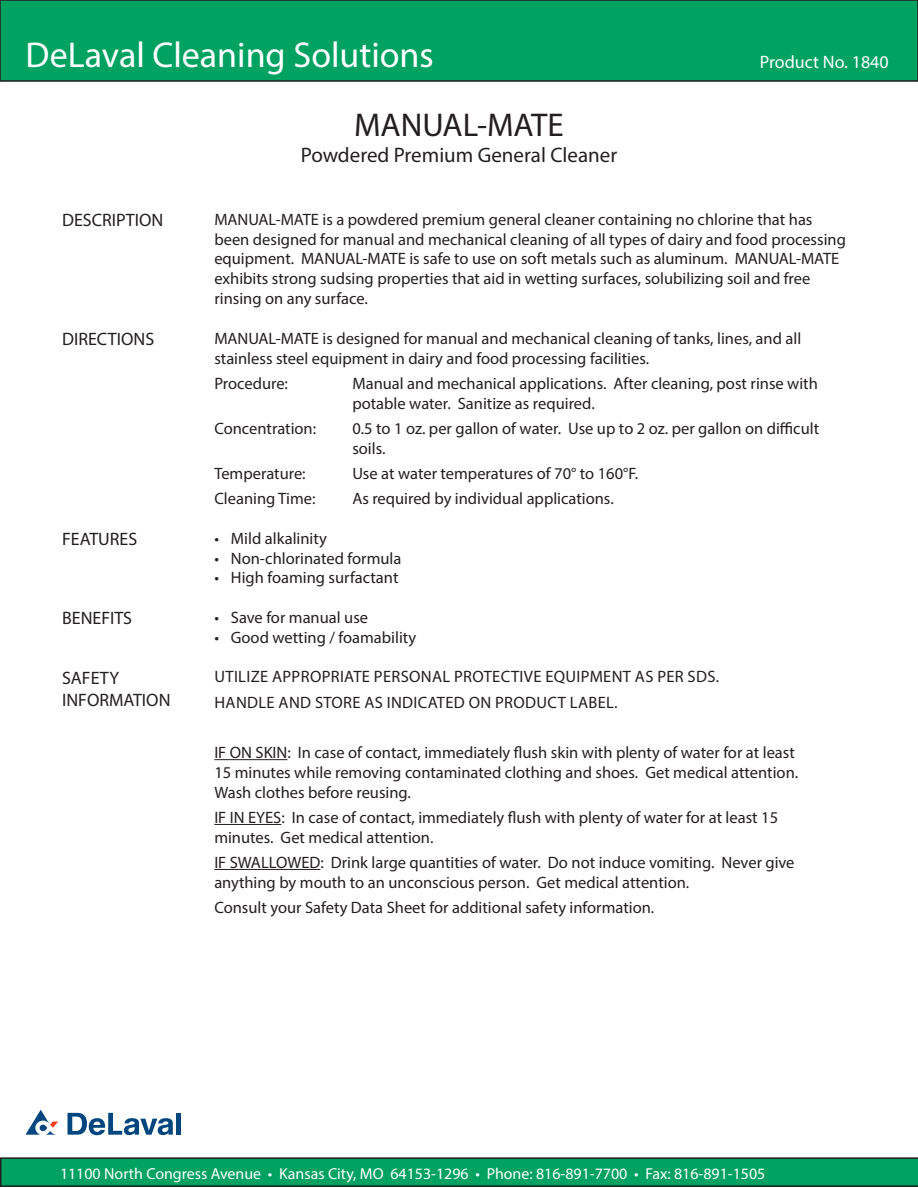
<style>
.page{position:relative;width:918px;height:1188px;background:#fff}
.page>*{position:absolute;margin:0;border:0;box-sizing:border-box;transform-origin:0 0}
.t1{font:36px "Myriad Pro";color:#fff}
.t2{font:33px "Myriad Pro";letter-spacing:-.005em;color:#231f20}
.t3{font:21px "Myriad Pro";color:#231f20}
.t4{font:18px "Myriad Pro";color:#231f20}
.t5{font:18px "Myriad Pro";color:#fff}
.t6{font:16.5px/19.8px "Myriad Pro";color:#231f20}
.t7{font:16.5px "Myriad Pro";letter-spacing:.02em;color:#231f20}
.t8{font:15.9px "Myriad Pro";color:#fff}
</style>
<div class="page">
<div style="left:0;top:0;width:918px;height:82px;background:#00a261;border:2px solid #201d1e"></div>
<svg style="left:0;top:1157px;width:918px;height:30px;background:#06955c"></svg>
<hr style="left:176px;top:1113px;width:4px;height:22px;background:#00467e">
<svg style="left:68px;top:1113px;width:105px;height:22px"></svg>
<svg style="left:26px;top:1110px;width:32px;height:25px"></svg>
<hr style="left:214px;top:759px;width:73px;height:1px;background:#231f20">
<hr style="left:214px;top:824px;width:67px;height:1px;background:#231f20">
<hr style="left:214px;top:869px;width:106px;height:1px;background:#231f20">
<h1 class="t1" style="left:26px;top:33px;width:410px">DeLaval Cleaning Solutions</h1>
<p class="t2" style="left:354px;top:105px;width:211px">MANUAL-MATE</p>
<p class="t3" style="left:301px;top:142px;width:318px">Powdered Premium General Cleaner</p>
<p class="t5" style="left:760px;top:51px;width:130px">Product No. 1840</p>
<p class="t4" style="left:62px;top:209px;width:103px">DESCRIPTION</p>
<p class="t6" style="left:214px;top:209px;width:633px">MANUAL-MATE is a powdered premium general cleaner containing no chlorine that has been designed for manual and mechanical cleaning of all types of dairy and food processing equipment. MANUAL-MATE is safe to use on soft metals such as aluminum. MANUAL-MATE exhibits strong sudsing properties that aid in wetting surfaces, solubilizing soil and free rinsing on any surface.</p>
<p class="t4" style="left:62px;top:328px;width:94px">DIRECTIONS</p>
<p class="t6" style="left:214px;top:328px;width:588px">MANUAL-MATE is designed for manual and mechanical cleaning of tanks, lines, and all stainless steel equipment in dairy and food processing facilities.</p>
<p class="t6" style="left:214px;top:373px;width:75px">Procedure:</p>
<p class="t6" style="left:352px;top:373px;width:467px">Manual and mechanical applications. After cleaning, post rinse with potable water. Sanitize as required.</p>
<p class="t6" style="left:214px;top:418px;width:103px">Concentration:</p>
<p class="t6" style="left:352px;top:418px;width:468px">0.5 to 1 oz. per gallon of water. Use up to 2 oz. per gallon on difficult soils.</p>
<p class="t6" style="left:214px;top:463px;width:93px">Temperature:</p>
<p class="t6" style="left:352px;top:463px;width:287px">Use at water temperatures of 70° to 160°F.</p>
<p class="t6" style="left:214px;top:488px;width:103px">Cleaning Time:</p>
<p class="t6" style="left:352px;top:488px;width:263px">As required by individual applications.</p>
<p class="t4" style="left:62px;top:528px;width:77px">FEATURES</p>
<p class="t6" style="left:214px;top:528px;width:114px">• Mild alkalinity</p>
<p class="t6" style="left:214px;top:548px;width:189px">• Non-chlorinated formula</p>
<p class="t6" style="left:214px;top:568px;width:186px">• High foaming surfactant</p>
<p class="t4" style="left:62px;top:607px;width:72px">BENEFITS</p>
<p class="t6" style="left:214px;top:608px;width:155px">• Save for manual use</p>
<p class="t6" style="left:214px;top:627px;width:203px">• Good wetting / foamability</p>
<p class="t4" style="left:62px;top:667px;width:58px">SAFETY</p>
<p class="t4" style="left:62px;top:688px;width:110px">INFORMATION</p>
<p class="t7" style="left:215px;top:667px;width:506px">UTILIZE APPROPRIATE PERSONAL PROTECTIVE EQUIPMENT AS PER SDS.</p>
<p class="t7" style="left:215px;top:692px;width:405px">HANDLE AND STORE AS INDICATED ON PRODUCT LABEL.</p>
<p class="t6" style="left:214px;top:742px;width:585px">IF ON SKIN: In case of contact, immediately flush skin with plenty of water for at least<br>15 minutes while removing contaminated clothing and shoes. Get medical attention.<br>Wash clothes before reusing.</p>
<p class="t6" style="left:214px;top:807px;width:565px">IF IN EYES: In case of contact, immediately flush with plenty of water for at least 15 minutes. Get medical attention.</p>
<p class="t6" style="left:214px;top:852px;width:582px">IF SWALLOWED: Drink large quantities of water. Do not induce vomiting. Never give anything by mouth to an unconscious person. Get medical attention.</p>
<p class="t6" style="left:214px;top:897px;width:442px">Consult your Safety Data Sheet for additional safety information.</p>
<p class="t8" style="left:60px;top:1164px;width:707px">11100 North Congress Avenue • Kansas City, MO 64153-1296 • Phone: 816-891-7700 • Fax: 816-891-1505</p>
</div>
